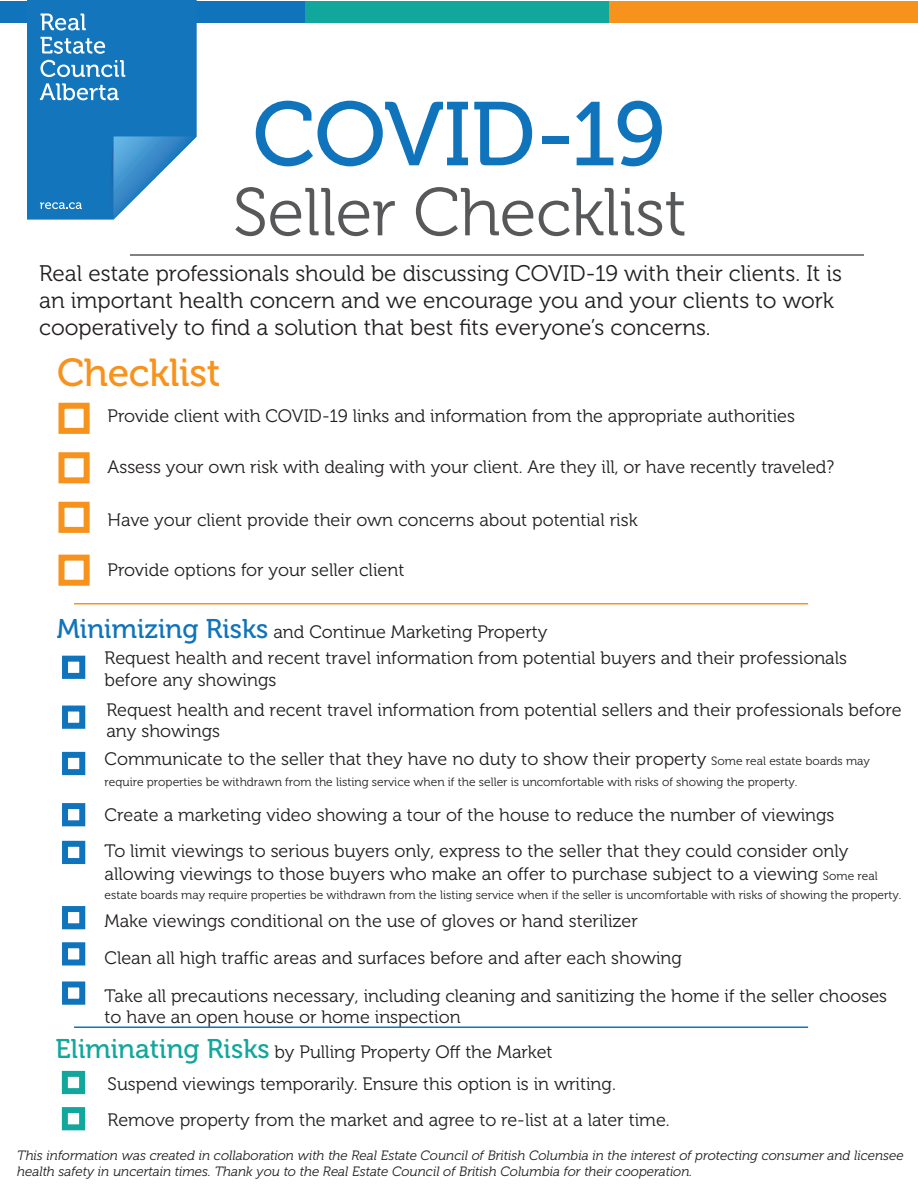
<style>
.page{position:relative;width:918px;height:1188px;background:#fff}
.page>*{position:absolute;margin:0;border:0;box-sizing:border-box;transform-origin:0 0}
.t1{font:90px "Museo 500";letter-spacing:-.015em;color:#1074bc}
.t2{font:67.5px "Museo 300";letter-spacing:-.01em;color:#57585a}
.t3{font:39px "Museo 500";letter-spacing:-.01em;color:#f7931d}
.t4{font:22.5px/27px "Museo 300";color:#231f20}
.t5{font:18px/21.6px "Museo 300";color:#231f20}
.t6{font:italic 13.5px/16.2px "Museo 300";color:#231f20}
.t7{font:12px "Museo 300";color:#231f20}
.s1{font-family:"Museo 500";font-size:27px;color:#1074bc}
.s2{font-size:12px}
.s3{font-family:"Museo 500";font-size:27px;color:#12a79d}
</style>
<div class="page">
<div style="left:58px;top:403px;width:32px;height:31px;border:6px solid #f7931d"></div>
<div style="left:58px;top:452px;width:32px;height:31px;border:6px solid #f7931d"></div>
<div style="left:58px;top:502px;width:32px;height:31px;border:6px solid #f7931d"></div>
<div style="left:58px;top:555px;width:32px;height:31px;border:6px solid #f7931d"></div>
<div style="left:62px;top:656px;width:23px;height:23px;border:6px solid #1074bc"></div>
<div style="left:62px;top:752px;width:23px;height:23px;border:6px solid #1074bc"></div>
<div style="left:62px;top:803px;width:23px;height:23px;border:6px solid #1074bc"></div>
<div style="left:62px;top:841px;width:23px;height:23px;border:6px solid #1074bc"></div>
<div style="left:62px;top:906px;width:23px;height:23px;border:6px solid #1074bc"></div>
<div style="left:62px;top:942px;width:23px;height:24px;border:6px solid #1074bc"></div>
<div style="left:62px;top:981px;width:23px;height:24px;border:6px solid #1074bc"></div>
<div style="left:62px;top:1071px;width:23px;height:23px;border:6px solid #12a79d"></div>
<div style="left:62px;top:1107px;width:23px;height:23px;border:6px solid #12a79d"></div>
<div style="left:1px;top:1px;width:304px;height:21px;background:#1074bc"></div>
<svg style="left:27px;top:0;width:170px;height:220px"></svg>
<div style="left:305px;top:1px;width:305px;height:21px;background:#12a79d"></div>
<div style="left:610px;top:1px;width:308px;height:21px;background:#f7931d"></div>
<hr style="left:130px;top:254px;width:734px;height:2px;background:#57585a">
<hr style="left:74px;top:603px;width:734px;height:1px;background:#f7931d">
<hr style="left:74px;top:1026px;width:734px;height:2px;background:#1074bc">
<div style="left:62px;top:706px;width:23px;height:23px;border:6px solid #1074bc"></div>
<p class="t1" style="left:253px;top:85px;width:414px">COVID-19</p>
<p class="t2" style="left:233px;top:176px;width:456px">Seller Checklist</p>
<p class="t4" style="left:39px;top:260px;width:804px">Real estate professionals should be discussing COVID-19 with their clients. It is an important health concern and we encourage you and your clients to work cooperatively to find a solution that best fits everyone’s concerns.</p>
<p class="t3" style="left:57px;top:351px;width:165px">Checklist</p>
<p class="t5" style="left:108px;top:406px;width:689px">Provide client with COVID-19 links and information from the appropriate authorities</p>
<p class="t5" style="left:108px;top:457px;width:728px">Assess your own risk with dealing with your client. Are they ill, or have recently traveled?</p>
<p class="t5" style="left:108px;top:509px;width:532px">Have your client provide their own concerns about potential risk</p>
<p class="t5" style="left:108px;top:559px;width:298px">Provide options for your seller client</p>
<p class="t5" style="left:57px;top:622px;width:492px"><span class="s1">Minimizing Risks</span> and Continue Marketing Property</p>
<p class="t5" style="left:105px;top:648px;width:744px">Request health and recent travel information from potential buyers and their professionals before any showings</p>
<p class="t5" style="left:106px;top:699px;width:797px">Request health and recent travel information from potential sellers and their professionals before any showings</p>
<p class="t5" style="left:105px;top:748px;width:767px">Communicate to the seller that they have no duty to show their property <span class="s2">Some real estate boards may</span></p>
<p class="t7" style="left:105px;top:776px;width:695px">require properties be withdrawn from the listing service when if the seller is uncomfortable with risks of showing the property.</p>
<p class="t5" style="left:105px;top:797px;width:746px;line-height:36.5px">Create a marketing video showing a tour of the house to reduce the number of viewings<br>To limit viewings to serious buyers only, express to the seller that they could consider only</p>
<p class="t5" style="left:105px;top:864px;width:775px">allowing viewings to those buyers who make an offer to purchase subject to a viewing <span class="s2">Some real</span></p>
<p class="t7" style="left:105px;top:889px;width:798px">estate boards may require properties be withdrawn from the listing service when if the seller is uncomfortable with risks of showing the property.</p>
<p class="t5" style="left:105px;top:902px;width:784px;line-height:37.5px">Make viewings conditional on the use of gloves or hand sterilizer<br>Clean all high traffic areas and surfaces before and after each showing<br>Take all precautions necessary, including cleaning and sanitizing the home if the seller chooses</p>
<p class="t5" style="left:105px;top:1007px;width:358px">to have an open house or home inspection</p>
<p class="t5" style="left:56px;top:1041px;width:499px"><span class="s3">Eliminating Risks</span> by Pulling Property Off the Market</p>
<p class="t5" style="left:108px;top:1074px;width:510px">Suspend viewings temporarily. Ensure this option is in writing.</p>
<p class="t5" style="left:108px;top:1109px;width:564px">Remove property from the market and agree to re-list at a later time.</p>
<p class="t6" style="left:17px;top:1147px;width:888px">This information was created in collaboration with the Real Estate Council of British Columbia in the interest of protecting consumer and licensee health safety in uncertain times. Thank you to the Real Estate Council of British Columbia for their cooperation.</p>
</div>
